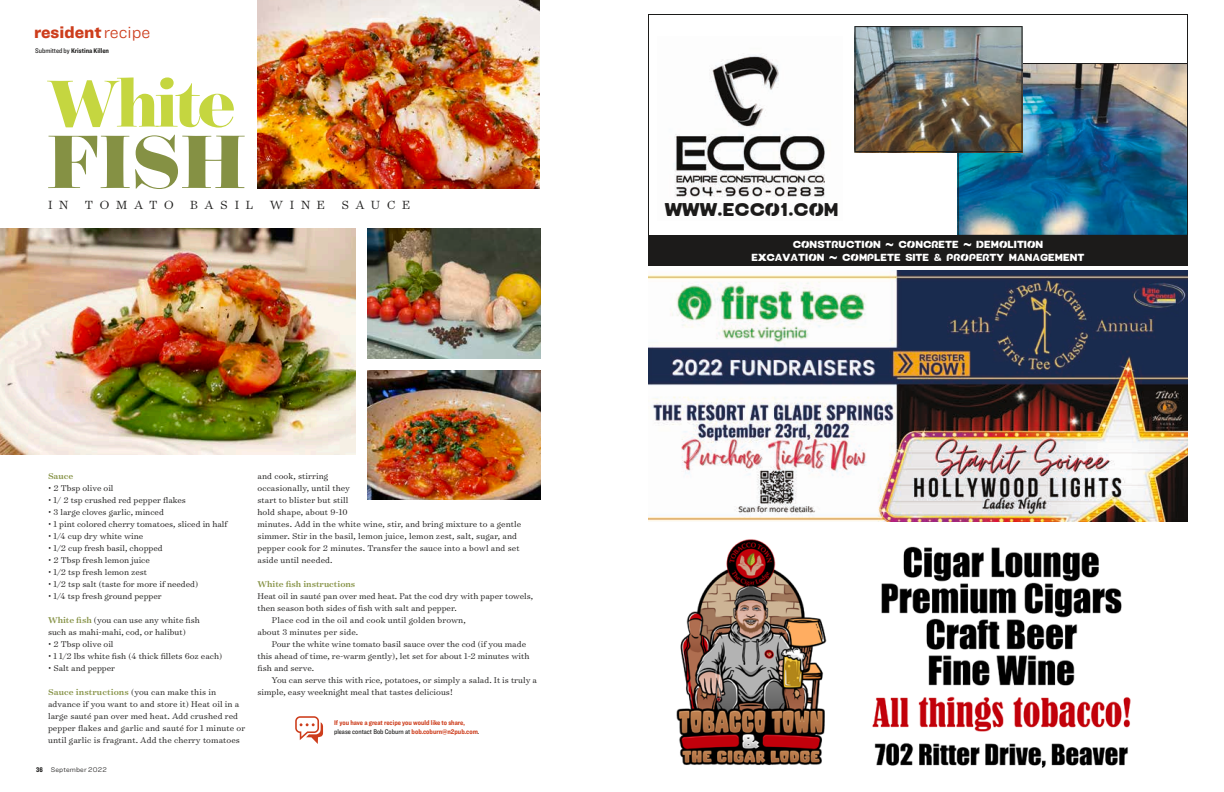
<style>
.page{position:relative;width:1224px;height:792px;background:#fff}
.page>*{position:absolute;margin:0;border:0;box-sizing:border-box;transform-origin:0 0}
.t1{font:700 86px "Surveyor Fine";color:#859144}
.t2{font:700 75.3px "Surveyor Fine";letter-spacing:-.04em;color:#c5d640}
.t3{font:900 17px "Ringside";color:#cd3d1c}
.t4{font:16.6px "potama";color:#1c1b1a}
.t5{font:300 13.4px "Surveyor Text";letter-spacing:.5em;color:#1c1b1a}
.t6{font:300 9.5px/12px "Surveyor Text";color:#1c1b1a}
.t7{font:500 9.5px "Surveyor Text";color:#859144}
.t8{font:9.2px/12.8px "potama";color:#fff;text-align:center}
.t9{font:700 7px/9px "Ringside Condensed";color:#cd3d1c}
.t10{font:700 7px "Ringside Condensed";color:#1c1b1a}
.t11{font:300 7px "Ringside";letter-spacing:.015em;color:#1c1b1a}
.s1{font-weight:300}
.s2{font-weight:500}
.s3{font-weight:500;color:#859144}
.s4{font-family:"Ringside Compressed";font-weight:900}
.s5{font-weight:500;color:#1c1b1a}
</style>
<div class="page">
<img style="left:648px;top:270px;width:540px;height:252px">
<img style="left:648px;top:14px;width:540px;height:252px">
<img style="left:855px;top:26px;width:168px;height:126px">
<img style="left:676px;top:539px;width:455px;height:229px">
<svg style="left:295px;top:716px;width:28px;height:28px"></svg>
<img style="left:367px;top:370px;width:173px;height:130px">
<img style="left:257px;top:0;width:283px;height:189px">
<img style="left:0;top:228px;width:355px;height:227px">
<img style="left:367px;top:228px;width:173px;height:130px">
<h3 class="t3" style="left:34px;top:19px;width:118px">resident <span class="s1">recipe</span></h3>
<p class="t10" style="left:35px;top:46px;width:75px"><span class="s2">Submitted by</span> Kristina Killen</p>
<h2 class="t2" style="left:47px;top:57px;width:190px">White</h2>
<h1 class="t1" style="left:48px;top:109px;width:199px">FISH</h1>
<h3 class="t5" style="left:48px;top:197px;width:364px">IN TOMATO BASIL WINE SAUCE</h3>
<p class="t7" style="left:48px;top:470px;width:27px">Sauce</p>
<p class="t6" style="left:48px;top:482px;width:67px">• 2 Tbsp olive oil</p>
<p class="t6" style="left:48px;top:494px;width:140px">• 1/ 2 tsp crushed red pepper flakes</p>
<p class="t6" style="left:48px;top:506px;width:117px">• 3 large cloves garlic, minced</p>
<p class="t6" style="left:48px;top:518px;width:181px">• 1 pint colored cherry tomatoes, sliced in half</p>
<p class="t6" style="left:48px;top:530px;width:97px">• 1/4 cup dry white wine</p>
<p class="t6" style="left:48px;top:542px;width:116px">• 1/2 cup fresh basil, chopped</p>
<p class="t6" style="left:48px;top:554px;width:103px">• 2 Tbsp fresh lemon juice</p>
<p class="t6" style="left:48px;top:566px;width:101px">• 1/2 tsp fresh lemon zest</p>
<p class="t6" style="left:48px;top:578px;width:152px">• 1/2 tsp salt (taste for more if needed)</p>
<p class="t6" style="left:48px;top:590px;width:115px">• 1/4 tsp fresh ground pepper</p>
<p class="t6" style="left:48px;top:614px;width:153px"><span class="s3">White fish</span> (you can use any white fish such as mahi-mahi, cod, or halibut)</p>
<p class="t6" style="left:48px;top:638px;width:67px">• 2 Tbsp olive oil</p>
<p class="t6" style="left:48px;top:650px;width:176px">• 1 1/2 lbs white fish (4 thick fillets 6oz each)</p>
<p class="t6" style="left:48px;top:662px;width:69px">• Salt and pepper</p>
<p class="t6" style="left:48px;top:686px;width:199px"><span class="s3">Sauce instructions</span> (you can make this in advance if you want to and store it) Heat oil in a large sauté pan over med heat. Add crushed red pepper flakes and garlic and sauté for 1 minute or until garlic is fragrant. Add the cherry tomatoes</p>
<p class="t11" style="left:36px;top:764px;width:72px"><span class="s4">36</span> September 2022</p>
<p class="t6" style="left:257px;top:470px;width:265px">and cook, stirring<br>occasionally, until they<br>start to blister but still<br>hold shape, about 9-10<br>minutes. Add in the white wine, stir, and bring mixture to a gentle simmer. Stir in the basil, lemon juice, lemon zest, salt, sugar, and pepper cook for 2 minutes. Transfer the sauce into a bowl and set aside until needed.</p>
<p class="t7" style="left:257px;top:578px;width:99px">White fish instructions</p>
<p class="t6" style="left:257px;top:590px;width:277px">Heat oil in sauté pan over med heat. Pat the cod dry with paper towels,</p>
<p class="t6" style="left:257px;top:602px;width:201px">then season both sides of fish with salt and pepper.</p>
<p class="t6" style="left:272px;top:614px;width:195px">Place cod in the oil and cook until golden brown,</p>
<p class="t6" style="left:257px;top:626px;width:102px">about 3 minutes per side.</p>
<p class="t6" style="left:272px;top:638px;width:256px">Pour the white wine tomato basil sauce over the cod (if you made</p>
<p class="t6" style="left:257px;top:650px;width:273px">this ahead of time, re-warm gently), let set for about 1-2 minutes with</p>
<p class="t6" style="left:257px;top:662px;width:58px">fish and serve.</p>
<p class="t6" style="left:272px;top:674px;width:267px">You can serve this with rice, potatoes, or simply a salad. It is truly a</p>
<p class="t6" style="left:257px;top:686px;width:197px">simple, easy weeknight meal that tastes delicious!</p>
<p class="t9" style="left:334px;top:718px;width:147px">If you have a great recipe you would like to share, <span class="s5">please contact Bob Coburn at</span> bob.coburn@n2pub.com<span class="s5">.</span></p>
<h3 class="t4" style="left:665px;top:203px;width:176px">WWW.ECCO1.COM</h3>
<p class="t8" style="left:752px;top:239px;width:334px">CONSTRUCTION ~ CONCRETE ~ DEMOLITION<br>EXCAVATION ~ COMPLETE SITE &amp; PROPERTY MANAGEMENT</p>
</div>
